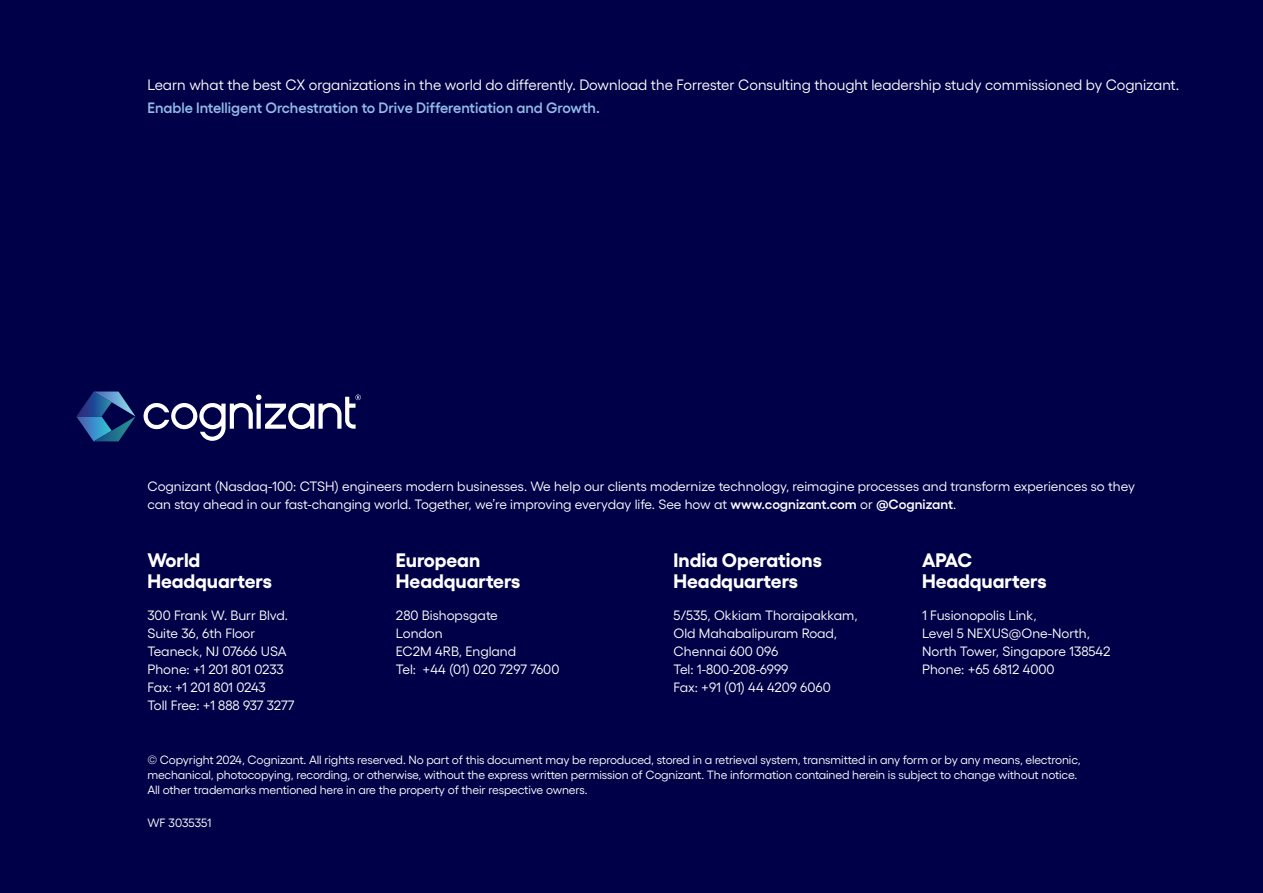
<style>
.page{position:relative;width:1263px;height:893px;background:#000048}
.page>*{position:absolute;margin:0;border:0;box-sizing:border-box;transform-origin:0 0}
.t1{font:700 19.5px/21.1px "Gellix";color:#fff}
.t2{font:15px "Gellix";color:#fff}
.t3{font:600 15px "Gellix";color:#92bbe6}
.t4{font:13.5px/18px "Gellix";color:#fff}
.t5{font:12px/15px "Gellix";letter-spacing:-.01em;color:#fff}
.s1{font-weight:600}
</style>
<div class="page">
<svg style="left:143px;top:395px;width:218px;height:46px"></svg>
<svg style="left:76px;top:392px;width:60px;height:49px"></svg>
<p class="t2" style="left:147px;top:74px;width:1033px">Learn what the best CX organizations in the world do differently. Download the Forrester Consulting thought leadership study commissioned by Cognizant.</p>
<p class="t3" style="left:147px;top:96px;width:454px">Enable Intelligent Orchestration to Drive Differentiation and Growth.</p>
<p class="t4" style="left:147px;top:476px;width:989px">Cognizant (Nasdaq-100: CTSH) engineers modern businesses. We help our clients modernize technology, reimagine processes and transform experiences so they can stay ahead in our fast-changing world. Together, we’re improving everyday life. See how at <span class="s1">www.cognizant.com</span> or <span class="s1">@Cognizant</span>.</p>
<h1 class="t1" style="left:147px;top:547px;width:126px">World<br>Headquarters</h1>
<p class="t4" style="left:147px;top:605px;width:149px">300 Frank W. Burr Blvd.<br>Suite 36, 6th Floor<br>Teaneck, NJ 07666 USA<br>Phone: +1 201 801 0233<br>Fax: +1 201 801 0243<br>Toll Free: +1 888 937 3277</p>
<h1 class="t1" style="left:396px;top:547px;width:126px">European<br>Headquarters</h1>
<p class="t4" style="left:396px;top:605px;width:165px">280 Bishopsgate<br>London<br>EC2M 4RB, England<br>Tel: +44 (01) 020 7297 7600</p>
<h1 class="t1" style="left:673px;top:548px;width:150px">India Operations<br>Headquarters</h1>
<p class="t4" style="left:673px;top:605px;width:186px">5/535, Okkiam Thoraipakkam,<br>Old Mahabalipuram Road,<br>Chennai 600 096<br>Tel: 1-800-208-6999<br>Fax: +91 (01) 44 4209 6060</p>
<h1 class="t1" style="left:922px;top:548px;width:126px">APAC<br>Headquarters</h1>
<p class="t4" style="left:922px;top:605px;width:190px">1 Fusionopolis Link,<br>Level 5 NEXUS@One-North,<br>North Tower, Singapore 138542<br>Phone: +65 6812 4000</p>
<p class="t5" style="left:147px;top:751px;width:935px">© Copyright 2024, Cognizant. All rights reserved. No part of this document may be reproduced, stored in a retrieval system, transmitted in any form or by any means, electronic, mechanical, photocopying, recording, or otherwise, without the express written permission of Cognizant. The information contained herein is subject to change without notice.<br>All other trademarks mentioned here in are the property of their respective owners.</p>
<p class="t5" style="left:147px;top:814px;width:66px">WF 3035351</p>
</div>
